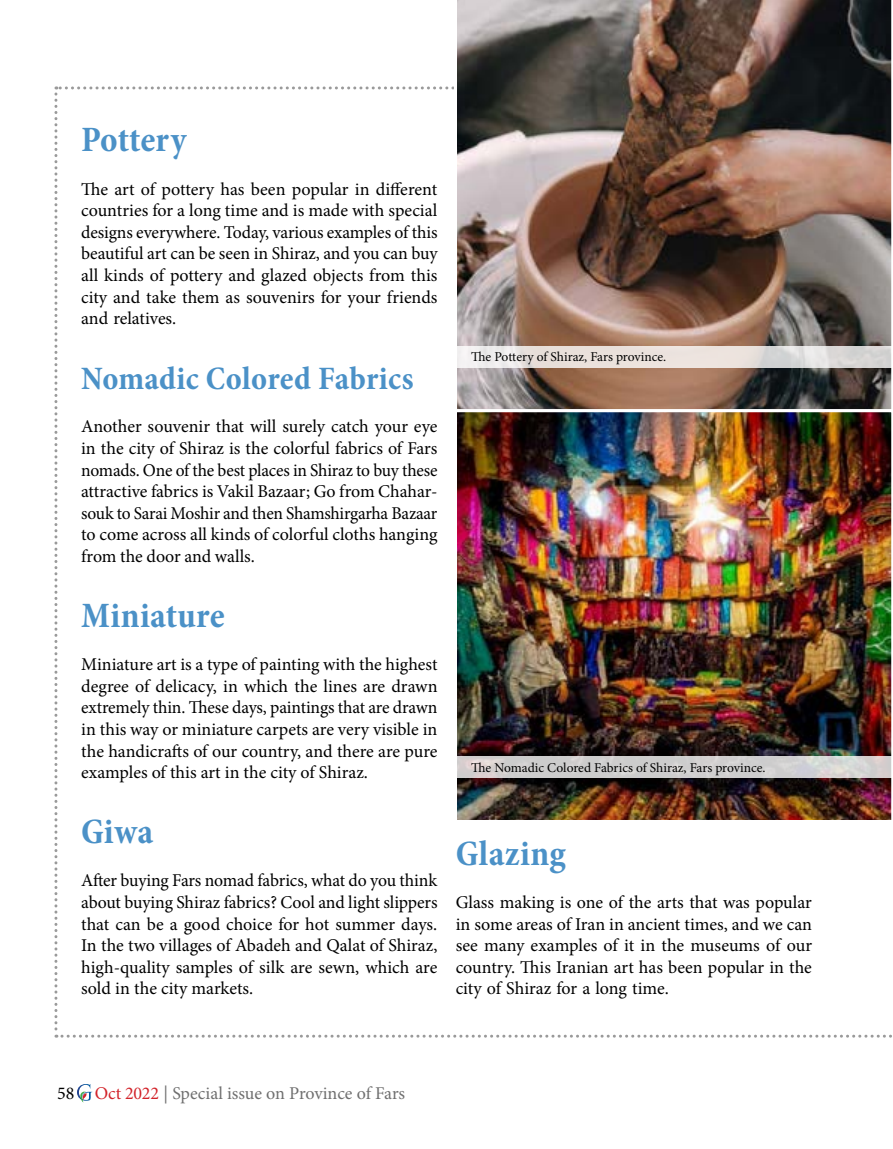
<style>
.page{position:relative;width:893px;height:1149px;background:#fff}
.page>*{position:absolute;margin:0;border:0;box-sizing:border-box;transform-origin:0 0}
.t1{font:700 condensed 36px "Minion Pro";letter-spacing:.01em;color:#4b91c7}
.t2{font:700 condensed 33px "Minion Pro";letter-spacing:.01em;color:#4b91c7}
.t3{font:18px/21.6px "Minion Pro";color:#000;text-align:justify}
.t4{font:18px "Minion Pro";letter-spacing:-.005em;color:#6f6f6f}
.t5{font:13.5px "Minion Pro";letter-spacing:-.005em;color:#000}
.s1{color:#000}
.s2{font-family:"Nolluqa Personal Use";font-size:32.85px;color:#fff}
.s3{color:#d2232a}
</style>
<div class="page">
<svg style="left:80px;top:1091px;width:7px;height:11px"></svg>
<img style="left:54px;top:0;width:838px;height:1037px">
<svg style="left:457px;top:346px;width:435px;height:21px;background:#e6e0dd"></svg>
<svg style="left:457px;top:756px;width:435px;height:22px;background:#d1cfcf"></svg>
<h1 class="t1" style="left:81px;top:115px;width:107px">Pottery</h1>
<p class="t3" style="left:81px;top:178px;width:358px">The art of pottery has been popular in different countries for a long time and is made with special designs everywhere. Today, various examples of this beautiful art can be seen in Shiraz, and you can buy all kinds of pottery and glazed objects from this city and take them as souvenirs for your friends and relatives.</p>
<h2 class="t2" style="left:81px;top:356px;width:334px">Nomadic Colored Fabrics</h2>
<p class="t3" style="left:81px;top:416px;width:358px">Another souvenir that will surely catch your eye in the city of Shiraz is the colorful fabrics of Fars nomads. One of the best places in Shiraz to buy these attractive fabrics is Vakil Bazaar; Go from Chahar&shy;souk to Sarai Moshir and then Shamshirgarha Bazaar to come across all kinds of colorful cloths hanging from the door and walls.</p>
<h1 class="t1" style="left:81px;top:590px;width:145px">Miniature</h1>
<p class="t3" style="left:81px;top:653px;width:358px">Miniature art is a type of painting with the highest degree of delicacy, in which the lines are drawn extremely thin. These days, paintings that are drawn in this way or miniature carpets are very visible in the handicrafts of our country, and there are pure examples of this art in the city of Shiraz.</p>
<h1 class="t1" style="left:81px;top:806px;width:74px">Giwa</h1>
<p class="t3" style="left:81px;top:869px;width:358px">After buying Fars nomad fabrics, what do you think about buying Shiraz fabrics? Cool and light slippers that can be a good choice for hot summer days.<br>In the two villages of Abadeh and Qalat of Shiraz, high-quality samples of silk are sewn, which are sold in the city markets.</p>
<p class="t5" style="left:471px;top:348px;width:196px">The Pottery of Shiraz, Fars province.</p>
<p class="t5" style="left:471px;top:758px;width:296px">The Nomadic Colored Fabrics of Shiraz, Fars province.</p>
<h1 class="t1" style="left:456px;top:828px;width:112px">Glazing</h1>
<p class="t3" style="left:456px;top:891px;width:358px">Glass making is one of the arts that was popular in some areas of Iran in ancient times, and we can see many examples of it in the museums of our country. This Iranian art has been popular in the city of Shiraz for a long time.</p>
<p class="t4" style="left:57px;top:1080px;width:350px"><span class="s1">58</span><span class="s2">G</span><span class="s3">Oct 2022</span> | Special issue on Province of Fars</p>
</div>
